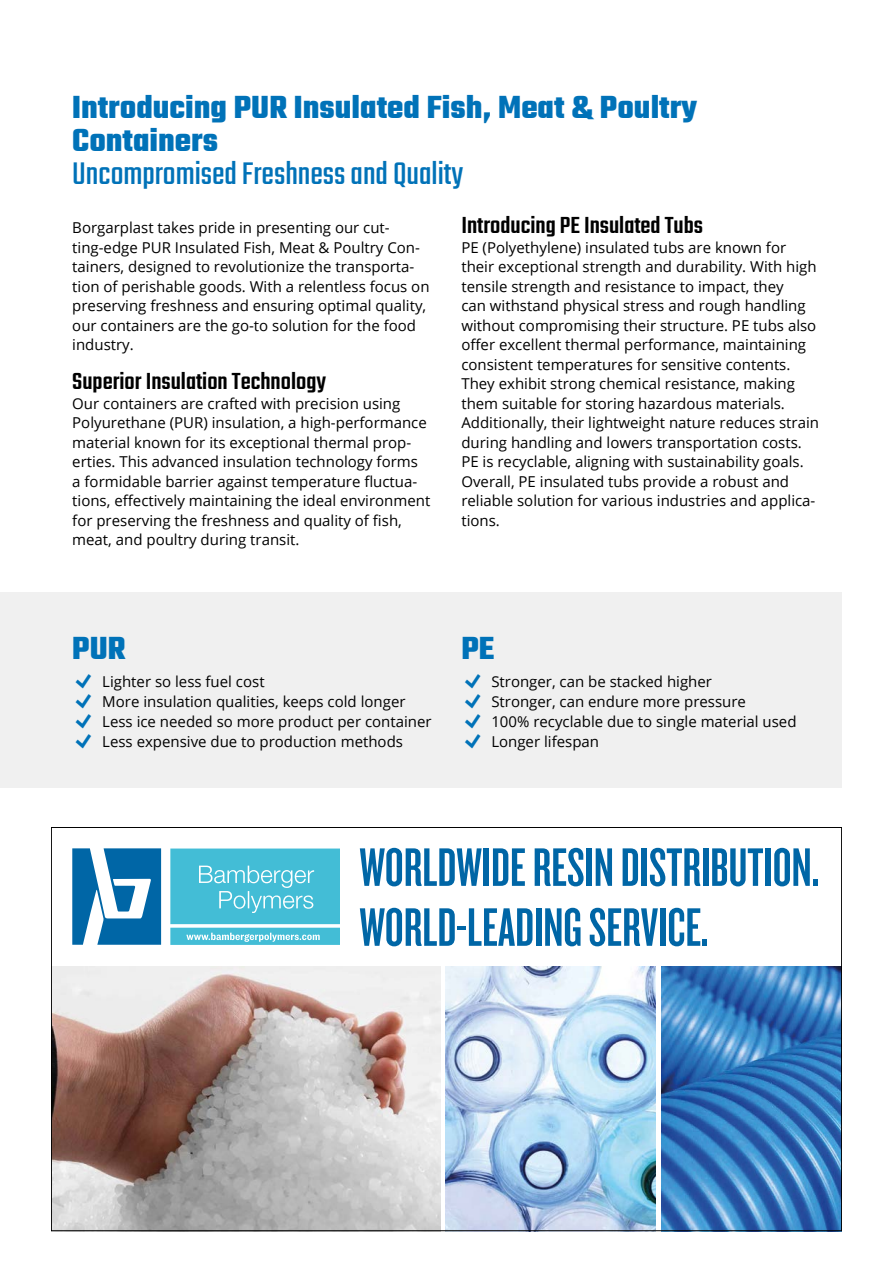
<style>
.page{position:relative;width:893px;height:1263px;background:#fff}
.page>*{position:absolute;margin:0;border:0;box-sizing:border-box;transform-origin:0 0}
.t1{font:56.25px/60px "Knockout HTF47 Bantamweight";color:#0066a6;scale:1.08 1}
.t2{font:700 34.5px/33px "Teko";color:#0072b8}
.t3{font:34.5px "Teko";color:#0072b8}
.t4{font:500 25.5px "Teko";color:#000}
.t5{font:15px/19.5px "Open Sans";color:#000}
</style>
<div class="page">
<div style="left:0;top:592px;width:842px;height:195px;background:#f0f0f0"></div>
<svg style="left:72px;top:848px;width:89px;height:97px"></svg>
<svg style="left:170px;top:848px;width:170px;height:97px;background:#5bc5db"></svg>
<img style="left:53px;top:966px;width:387px;height:263px">
<img style="left:445px;top:966px;width:210px;height:263px">
<img style="left:661px;top:966px;width:179px;height:263px">
<h2 class="t2" style="left:72px;top:93px;width:626px">Introducing PUR Insulated Fish, Meat &amp; Poultry<br>Containers</h2>
<h2 class="t3" style="left:72px;top:154px;width:392px">Uncompromised Freshness and Quality</h2>
<p class="t5" style="left:72px;top:218px;width:359px">Borgarplast takes pride in presenting our cut&shy;ting-edge PUR Insulated Fish, Meat &amp; Poultry Con&shy;tainers, designed to revolutionize the transporta&shy;tion of perishable goods. With a relentless focus on preserving freshness and ensuring optimal quality, our containers are the go-to solution for the food industry.</p>
<h3 class="t4" style="left:72px;top:367px;width:255px">Superior Insulation Technology</h3>
<p class="t5" style="left:72px;top:393px;width:360px">Our containers are crafted with precision using Polyurethane (PUR) insulation, a high-performance material known for its exceptional thermal prop&shy;erties. This advanced insulation technology forms<br>a formidable barrier against temperature fluctua&shy;tions, effectively maintaining the ideal environment for preserving the freshness and quality of fish, meat, and poultry during transit.</p>
<h3 class="t4" style="left:461px;top:211px;width:243px">Introducing PE Insulated Tubs</h3>
<p class="t5" style="left:461px;top:237px;width:359px">PE (Polyethylene) insulated tubs are known for their exceptional strength and durability. With high tensile strength and resistance to impact, they<br>can withstand physical stress and rough handling without compromising their structure. PE tubs also offer excellent thermal performance, maintaining consistent temperatures for sensitive contents.<br>They exhibit strong chemical resistance, making them suitable for storing hazardous materials.<br>Additionally, their lightweight nature reduces strain during handling and lowers transportation costs.<br>PE is recyclable, aligning with sustainability goals.<br>Overall, PE insulated tubs provide a robust and reliable solution for various industries and applica&shy;tions.</p>
<h2 class="t2" style="left:72px;top:634px;width:55px">PUR</h2>
<p class="t5" style="left:102px;top:671px;width:331px">Lighter so less fuel cost<br>More insulation qualities, keeps cold longer Less ice needed so more product per container Less expensive due to production methods</p>
<h2 class="t2" style="left:461px;top:634px;width:34px">PE</h2>
<p class="t5" style="left:491px;top:671px;width:307px">Stronger, can be stacked higher<br>Stronger, can endure more pressure<br>100% recyclable due to single material used<br>Longer lifespan</p>
<h1 class="t1" style="left:359px;top:838px;width:427px">WORLDWIDE RESIN DISTRIBUTION.<br>WORLD-LEADING SERVICE.</h1>
</div>
